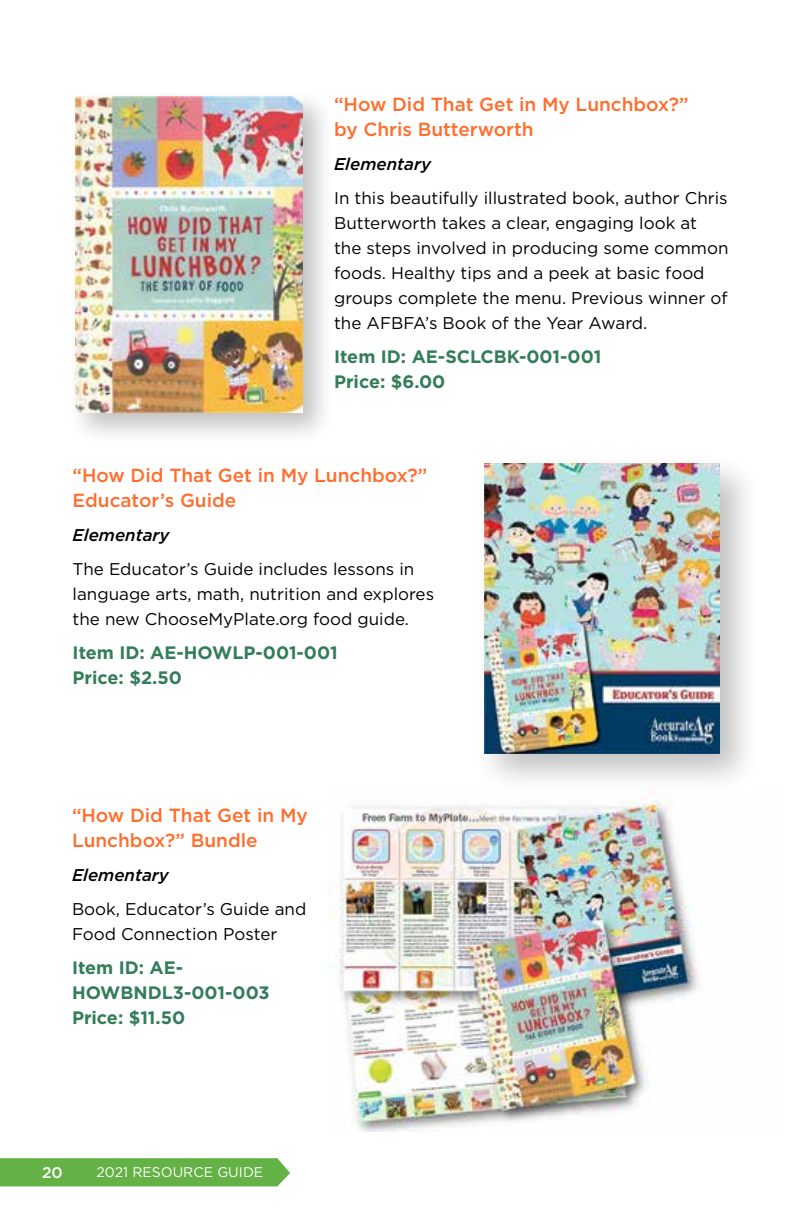
<style>
.page{position:relative;width:792px;height:1224px;background:#fff}
.page>*{position:absolute;margin:0;border:0;box-sizing:border-box;transform-origin:0 0}
.t1{font:500 19px/25px "Gotham";color:#ff6d2d}
.t2{font:700 18px/25px "Gotham";color:#337d58}
.t3{font:17px/25px "Gotham";color:#000}
.t4{font:italic 500 17px "Gotham";color:#000}
.t5{font:500 15.6px "Gotham";color:#fff}
.t6{font:14px "Gotham";color:#fff}
</style>
<div class="page">
<div style="left:0;top:1158px;width:290px;height:28px;background:#64b145"></div>
<div style="left:473px;top:452px;width:288px;height:344px;background:#000;opacity:.25"></div>
<img style="left:485px;top:464px;width:234px;height:289px">
<div style="left:66px;top:88px;width:269px;height:358px;background:#000;opacity:.25"></div>
<img style="left:75px;top:97px;width:227px;height:316px">
<img style="left:328px;top:789px;width:433px;height:342px">
<p class="t1" style="left:334px;top:92px;width:356px">“How Did That Get in My Lunchbox?” by Chris Butterworth</p>
<p class="t4" style="left:334px;top:153px;width:98px">Elementary</p>
<p class="t3" style="left:334px;top:185px;width:396px">In this beautifully illustrated book, author Chris Butterworth takes a clear, engaging look at the steps involved in producing some common foods. Healthy tips and a peek at basic food groups complete the menu. Previous winner of the AFBFA’s Book of the Year Award.</p>
<p class="t2" style="left:334px;top:344px;width:269px">Item ID: AE-SCLCBK-001-001<br>Price: $6.00</p>
<p class="t1" style="left:73px;top:463px;width:356px">“How Did That Get in My Lunchbox?”<br>Educator’s Guide</p>
<p class="t4" style="left:73px;top:524px;width:98px">Elementary</p>
<p class="t3" style="left:73px;top:556px;width:363px">The Educator’s Guide includes lessons in language arts, math, nutrition and explores the new ChooseMyPlate.org food guide.</p>
<p class="t2" style="left:73px;top:640px;width:267px">Item ID: AE-HOWLP-001-001<br>Price: $2.50</p>
<p class="t1" style="left:72px;top:802px;width:237px">“How Did That Get in My<br>Lunchbox?” Bundle</p>
<p class="t4" style="left:72px;top:863px;width:98px">Elementary</p>
<p class="t3" style="left:72px;top:896px;width:236px">Book, Educator’s Guide and<br>Food Connection Poster</p>
<p class="t2" style="left:72px;top:954px;width:199px">Item ID: AE-<br>HOWBNDL3-001-003<br>Price: $11.50</p>
<p class="t5" style="left:42px;top:1162px;width:22px">20</p>
<p class="t6" style="left:96px;top:1163px;width:168px">2021 RESOURCE GUIDE</p>
</div>
